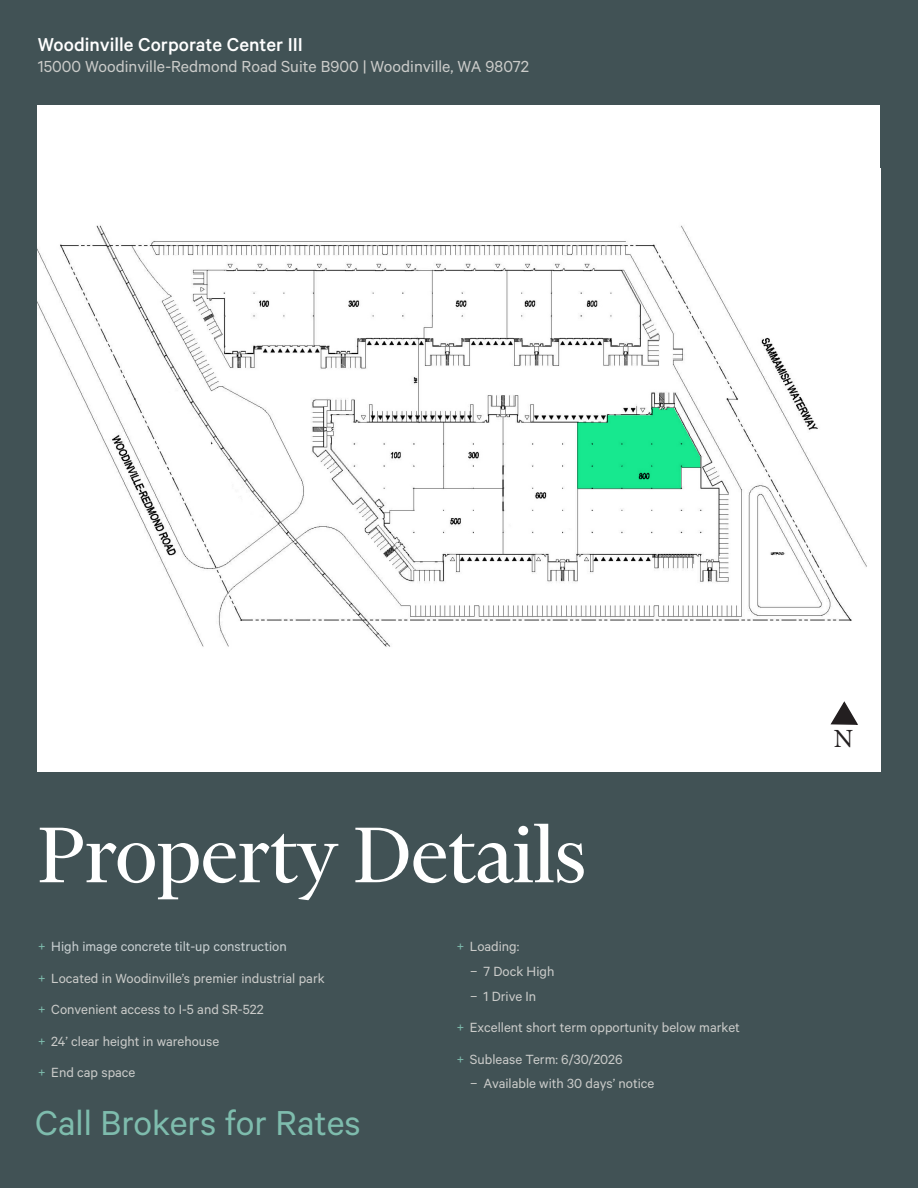
<style>
.page{position:relative;width:918px;height:1188px;background:#415255}
.page>*{position:absolute;margin:0;border:0;box-sizing:border-box;transform-origin:0 0}
.Heading_Large{font:90px "Financier Display";color:#fff}
.Subheading_Large{font:39px "Calibre";color:#7ebcad}
.t1{font:26.25px "Minion Pro";color:#231f20}
.t2{font:500 21px "Calibre";color:#fff}
.t3{font:18px "Calibre";color:#cbccca}
.t4{font:15px "Calibre";color:#cbccca}
.t5{font:15px "Calibre";color:#cad1d3}
.s1{color:#7ebcad}
</style>
<div class="page">
<div style="left:38px;top:105px;width:842px;height:666px;background:#fff"></div>
<img style="left:38px;top:225px;width:829px;height:422px">
<svg style="left:577px;top:408px;width:123px;height:81px;background:#3be39b"></svg>
<svg style="left:830px;top:701px;width:28px;height:24px"></svg>
<p class="t2" style="left:38px;top:33px;width:267px">Woodinville Corporate Center III</p>
<p class="t3" style="left:38px;top:56px;width:493px">15000 Woodinville-Redmond Road Suite B900 | Woodinville, WA 98072</p>
<p class="Heading_Large" style="left:38px;top:808px;width:549px">Property Details</p>
<p class="t5" style="left:38px;top:938px;width:250px"><span class="s1">+</span> High image concrete tilt-up construction</p>
<p class="t4" style="left:38px;top:969px;width:289px"><span class="s1">+</span> Located in Woodinville’s premier industrial park</p>
<p class="t4" style="left:38px;top:1001px;width:227px"><span class="s1">+</span> Convenient access to I-5 and SR-522</p>
<p class="t4" style="left:38px;top:1032px;width:183px"><span class="s1">+</span> 24’ clear height in warehouse</p>
<p class="t4" style="left:38px;top:1064px;width:99px"><span class="s1">+</span> End cap space</p>
<p class="Subheading_Large" style="left:35px;top:1100px;width:327px">Call Brokers for Rates</p>
<p class="t4" style="left:456px;top:938px;width:64px"><span class="s1">+</span> Loading:</p>
<p class="t4" style="left:470px;top:962px;width:86px">− 7 Dock High</p>
<p class="t4" style="left:470px;top:987px;width:68px">− 1 Drive In</p>
<p class="t4" style="left:456px;top:1019px;width:285px"><span class="s1">+</span> Excellent short term opportunity below market</p>
<p class="t4" style="left:456px;top:1050px;width:168px"><span class="s1">+</span> Sublease Term: 6/30/2026</p>
<p class="t4" style="left:470px;top:1075px;width:186px">− Available with 30 days’ notice</p>
<p class="t1" style="left:834px;top:721px;width:21px">N</p>
</div>
